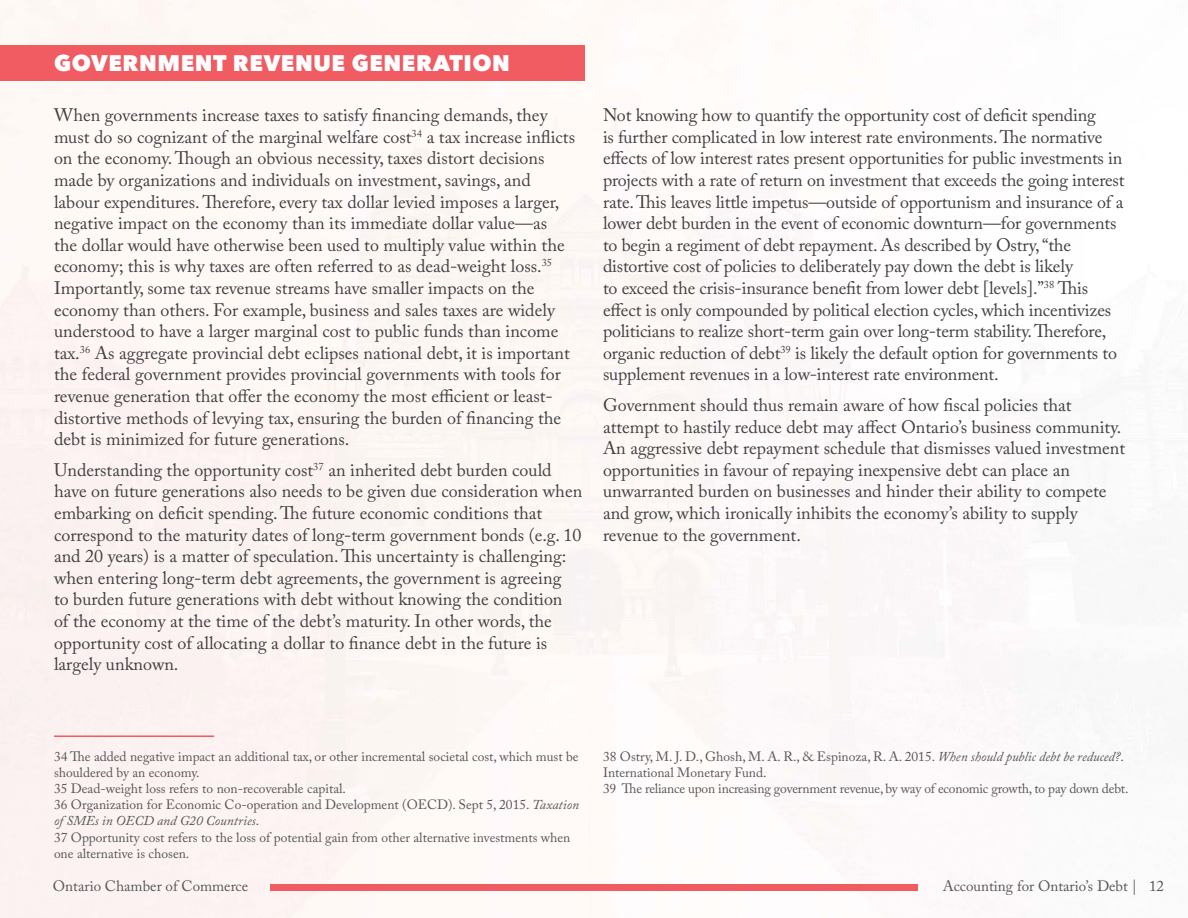
<style>
.page{position:relative;width:1188px;height:918px;background:#fff}
.page>*{position:absolute;margin:0;border:0;box-sizing:border-box;transform-origin:0 0}
.Section_Title{font:800 22.5px "Avenir Next";letter-spacing:.025em;color:#fff}
.Body_Copy{font:18px/21.6px "Adobe Caslon Pro";color:#414042}
.t1{font:15px "Adobe Caslon Pro";color:#565659}
.Footnotes{font:13.5px/16.2px "Adobe Caslon Pro";color:#565659}
.s1{font-style:italic}
</style>
<div class="page">
<div style="left:0;top:0;width:1154px;height:918px;background:#fdf9f6"></div>
<div style="left:270px;top:885px;width:648px;height:6px;background:#f15b62"></div>
<div style="left:0;top:46px;width:585px;height:35px;background:#f15b62"></div>
<hr style="left:54px;top:735px;width:160px;height:2px;background:#f15b62">
<p class="Section_Title" style="left:54px;top:50px;width:457px">GOVERNMENT REVENUE GENERATION</p>
<p class="Body_Copy" style="left:54px;top:104px;width:523px">When governments increase taxes to satisfy financing demands, they must do so cognizant of the marginal welfare cost<sup>34</sup> a tax increase inflicts on the economy. Though an obvious necessity, taxes distort decisions made by organizations and individuals on investment, savings, and labour expenditures. Therefore, every tax dollar levied imposes a larger, negative impact on the economy than its immediate dollar value—as<br>the dollar would have otherwise been used to multiply value within the economy; this is why taxes are often referred to as dead-weight loss.<sup>35<br></sup>Importantly, some tax revenue streams have smaller impacts on the economy than others. For example, business and sales taxes are widely understood to have a larger marginal cost to public funds than income tax.<sup>36</sup> As aggregate provincial debt eclipses national debt, it is important the federal government provides provincial governments with tools for revenue generation that offer the economy the most efficient or least&shy;distortive methods of levying tax, ensuring the burden of financing the debt is minimized for future generations.</p>
<p class="Body_Copy" style="left:54px;top:459px;width:530px">Understanding the opportunity cost<sup>37</sup> an inherited debt burden could have on future generations also needs to be given due consideration when embarking on deficit spending. The future economic conditions that correspond to the maturity dates of long-term government bonds (e.g. 10 and 20 years) is a matter of speculation. This uncertainty is challenging: when entering long-term debt agreements, the government is agreeing<br>to burden future generations with debt without knowing the condition<br>of the economy at the time of the debt’s maturity. In other words, the opportunity cost of allocating a dollar to finance debt in the future is largely unknown.</p>
<p class="Body_Copy" style="left:603px;top:104px;width:523px">Not knowing how to quantify the opportunity cost of deficit spending<br>is further complicated in low interest rate environments. The normative effects of low interest rates present opportunities for public investments in projects with a rate of return on investment that exceeds the going interest rate. This leaves little impetus—outside of opportunism and insurance of a lower debt burden in the event of economic downturn—for governments to begin a regiment of debt repayment. As described by Ostry, “the distortive cost of policies to deliberately pay down the debt is likely<br>to exceed the crisis-insurance benefit from lower debt [levels].”<sup>38</sup> This effect is only compounded by political election cycles, which incentivizes politicians to realize short-term gain over long-term stability. Therefore, organic reduction of debt<sup>39</sup> is likely the default option for governments to supplement revenues in a low-interest rate environment.</p>
<p class="Body_Copy" style="left:603px;top:394px;width:524px">Government should thus remain aware of how fiscal policies that attempt to hastily reduce debt may affect Ontario’s business community.<br>An aggressive debt repayment schedule that dismisses valued investment opportunities in favour of repaying inexpensive debt can place an unwarranted burden on businesses and hinder their ability to compete and grow, which ironically inhibits the economy’s ability to supply revenue to the government.</p>
<p class="Footnotes" style="left:54px;top:748px;width:526px">34 The added negative impact an additional tax, or other incremental societal cost, which must be shouldered by an economy.</p>
<p class="Footnotes" style="left:54px;top:780px;width:294px">35 Dead-weight loss refers to non-recoverable capital.</p>
<p class="Footnotes" style="left:54px;top:796px;width:527px">36 Organization for Economic Co-operation and Development (OECD). Sept 5, 2015. <span class="s1">Taxation of SMEs in OECD and G20 Countries</span>.</p>
<p class="Footnotes" style="left:54px;top:829px;width:518px">37 Opportunity cost refers to the loss of potential gain from other alternative investments when one alternative is chosen.</p>
<p class="Footnotes" style="left:603px;top:748px;width:523px">38 Ostry, M. J. D., Ghosh, M. A. R., &amp; Espinoza, R. A. 2015. <span class="s1">When should public debt be reduced?</span>.<br>International Monetary Fund.</p>
<p class="Footnotes" style="left:603px;top:780px;width:527px">39 The reliance upon increasing government revenue, by way of economic growth, to pay down debt.</p>
<p class="t1" style="left:53px;top:877px;width:197px">Ontario Chamber of Commerce</p>
<p class="t1" style="left:943px;top:877px;width:223px">Accounting for Ontario’s Debt | 12</p>
</div>
